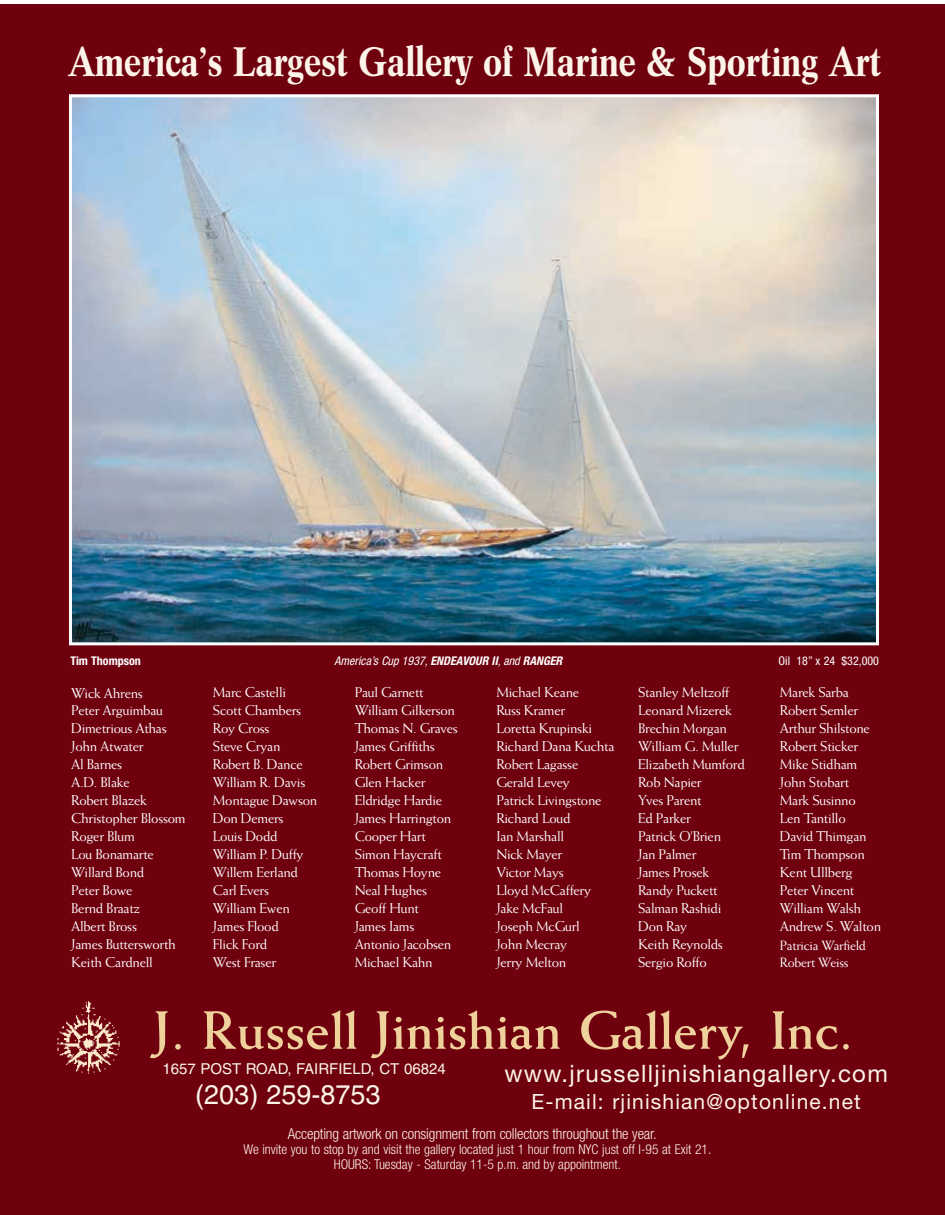
<style>
.page{position:relative;width:945px;height:1215px;background:#fff}
.page>*{position:absolute;margin:0;border:0;box-sizing:border-box;transform-origin:0 0}
.t1{font:700 54px "Weiss";color:#efd19b}
.t2{font:500 condensed 40.5px "Concorde BE";letter-spacing:-.01em;color:#fcf4e8}
.t3{font:27px "Helvetica";color:#fcf4e8}
.t4{font:24px "Helvetica Neue";letter-spacing:.055em;color:#fcf4e8}
.t5{font:21px "Helvetica Neue";letter-spacing:.055em;color:#fcf4e8}
.t6{font:300 condensed 15px "Helvetica Neue";letter-spacing:-.01em;color:#fcf4e8}
.t7{font:15px "Helvetica";color:#fcf4e8}
.t8{font:14.25px/18px "Weiss";letter-spacing:-.02em;color:#fff}
.t9{font:300 condensed 13.5px/15px "Helvetica Neue";color:#fcf4e8;text-align:center}
.t10{font:13.5px/18px "Weiss";letter-spacing:-.02em;color:#fff}
.t11{font:italic condensed 12px "Helvetica Neue";color:#fff}
.t12{font:condensed 12px "Helvetica Neue";color:#fff}
.t13{font:700 condensed 12px "Helvetica Neue";color:#fff}
.s1{font-weight:700}
</style>
<div class="page">
<div style="left:0;top:4px;width:945px;height:1211px;background:#6f000e"></div>
<img style="left:57px;top:1001px;width:63px;height:73px">
<img style="left:73px;top:98px;width:802px;height:543px">
<div style="left:69px;top:94px;width:810px;height:551px;border:3px solid #fff"></div>
<h2 class="t2" style="left:68px;top:38px;width:815px">America’s Largest Gallery of Marine &amp; Sporting Art</h2>
<p class="t13" style="left:70px;top:653px;width:72px">Tim Thompson</p>
<p class="t11" style="left:335px;top:653px;width:229px">America’s Cup 1937, <span class="s1">ENDEAVOUR II</span>, and <span class="s1">RANGER</span></p>
<p class="t12" style="left:779px;top:653px;width:102px">Oil 18” x 24 $32,000</p>
<p class="t8" style="left:71px;top:683px;width:116px">Wick Ahrens<br>Peter Arguimbau<br>Dimetrious Athas<br>John Atwater<br>Al Barnes<br>A.D. Blake<br>Robert Blazek<br>Christopher Blossom<br>Roger Blum<br>Lou Bonamarte<br>Willard Bond<br>Peter Bowe<br>Bernd Braatz<br>Albert Bross<br>James Buttersworth<br>Keith Cardnell</p>
<p class="t8" style="left:213px;top:683px;width:106px">Marc Castelli<br>Scott Chambers<br>Roy Cross<br>Steve Cryan<br>Robert B. Dance<br>William R. Davis<br>Montague Dawson<br>Don Demers<br>Louis Dodd<br>William P. Duffy<br>Willem Eerland<br>Carl Evers<br>William Ewen<br>James Flood<br>Flick Ford<br>West Fraser</p>
<p class="t8" style="left:355px;top:683px;width:105px">Paul Garnett<br>William Gilkerson<br>Thomas N. Graves<br>James Griffiths<br>Robert Grimson<br>Glen Hacker<br>Eldridge Hardie<br>James Harrington<br>Cooper Hart<br>Simon Haycraft<br>Thomas Hoyne<br>Neal Hughes<br>Geoff Hunt<br>James Iams<br>Antonio Jacobsen<br>Michael Kahn</p>
<p class="t8" style="left:496px;top:683px;width:120px">Michael Keane<br>Russ Kramer<br>Loretta Krupinski<br>Richard Dana Kuchta<br>Robert Lagasse<br>Gerald Levey<br>Patrick Livingstone<br>Richard Loud<br>Ian Marshall<br>Nick Mayer<br>Victor Mays<br>Lloyd McCaffery<br>Jake McFaul<br>Joseph McGurl<br>John Mecray<br>Jerry Melton</p>
<p class="t8" style="left:638px;top:683px;width:108px">Stanley Meltzoff<br>Leonard Mizerek<br>Brechin Morgan<br>William G. Muller<br>Elizabeth Mumford<br>Rob Napier<br>Yves Parent<br>Ed Parker<br>Patrick O’Brien<br>Jan Palmer<br>James Prosek<br>Randy Puckett<br>Salman Rashidi<br>Don Ray<br>Keith Reynolds<br>Sergio Roffo</p>
<p class="t8" style="left:780px;top:683px;width:103px">Marek Sarba<br>Robert Semler<br>Arthur Shilstone<br>Robert Sticker<br>Mike Stidham<br>John Stobart<br>Mark Susinno<br>Len Tantillo<br>David Thimgan<br>Tim Thompson<br>Kent Ullberg<br>Peter Vincent<br>William Walsh<br>Andrew S. Walton</p>
<p class="t10" style="left:780px;top:936px;width:88px">Patricia Warfield<br>Robert Weiss</p>
<h1 class="t1" style="left:153px;top:998px;width:702px">J. Russell Jinishian Gallery, Inc.</h1>
<p class="t7" style="left:162px;top:1060px;width:285px">1657 POST ROAD, FAIRFIELD, CT 06824</p>
<h3 class="t3" style="left:195px;top:1079px;width:187px">(203) 259-8753</h3>
<p class="t9" style="left:244px;top:1142px;width:469px">We invite you to stop by and visit the gallery located just 1 hour from NYC just off I-95 at Exit 21.<br>HOURS: Tuesday - Saturday 11-5 p.m. and by appointment.</p>
<h3 class="t4" style="left:504px;top:1059px;width:385px">www.jrusselljinishiangallery.com</h3>
<h3 class="t5" style="left:531px;top:1089px;width:331px">E-mail: rjinishian@optonline.net</h3>
<p class="t6" style="left:288px;top:1125px;width:370px">Accepting artwork on consignment from collectors throughout the year.</p>
</div>
